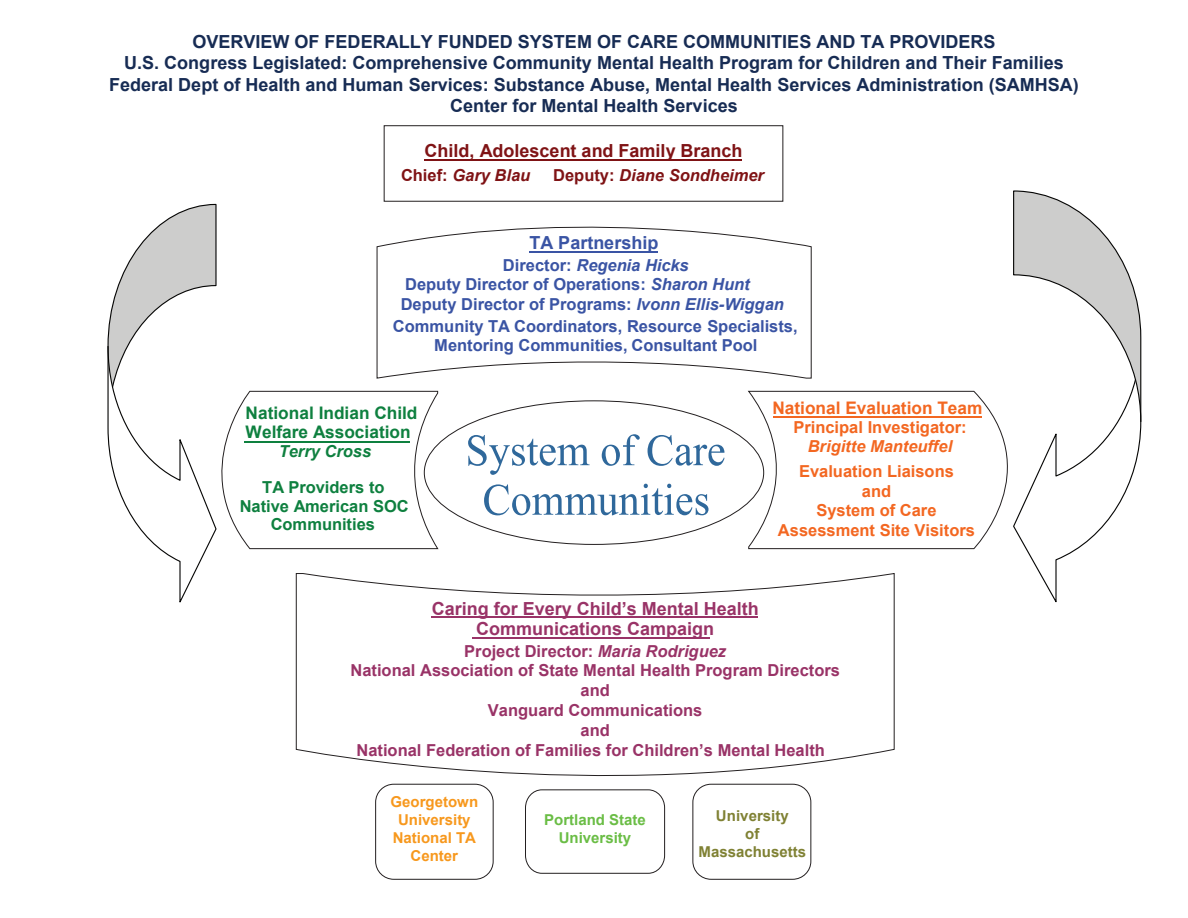
<style>
.page{position:relative;width:1188px;height:918px;background:#fff}
.page>*{position:absolute;margin:0;border:0;box-sizing:border-box;transform-origin:0 0}
.t1{font:700 18px/21.6px "Arial";color:#172c54;text-align:center}
.t2{font:700 18px/20.7px "Arial";color:#993367;text-align:center}
.t3{font:700 18px "Arial";color:#7f1315}
.t4{font:700 18px "Arial";color:#3a54a4}
.t5{font:700 17.25px/20px "Arial";color:#0e803f}
.t6{font:700 17.25px "Arial";color:#f36721}
.t7{font:700 16.5px/19.8px "Arial";color:#3a54a4}
.t8{font:700 16.5px/19.8px "Arial";color:#993367;text-align:center}
.t9{font:700 16.5px/19.8px "Arial";color:#f36721;text-align:center}
.t10{font:700 16.5px/18.6px "Arial";color:#0e803f;text-align:center}
.t11{font:italic 700 16.5px "Arial";color:#7f1315}
.t12{font:italic 700 16.5px "Arial";color:#f36721}
.t13{font:italic 700 16.5px "Arial";color:#0e803f}
.t14{font:700 15px/18px "Arial";color:#f7981d;text-align:center}
.t15{font:700 15px/18px "Arial";color:#7f8133;text-align:center}
.t16{font:700 15px/18px "Arial";color:#6abd45;text-align:center}
.s1{font-style:normal}
.s2{font-style:italic}
.s3{font-style:italic;font-size:16.65px}
</style>
<div class="page">
<div style="left:375px;top:784px;width:119px;height:96px;border:1px solid #231f20;border-radius:18px"></div>
<div style="left:692px;top:784px;width:119px;height:96px;border:1px solid #231f20;border-radius:18px"></div>
<div style="left:525px;top:789px;width:140px;height:85px;border:1px solid #231f20;border-radius:17px"></div>
<svg style="left:468px;top:435px;width:122px;height:40px"></svg>
<svg style="left:602px;top:434px;width:38px;height:32px"></svg>
<svg style="left:648px;top:435px;width:76px;height:31px"></svg>
<svg style="left:484px;top:484px;width:225px;height:31px"></svg>
<svg style="left:1013px;top:190px;width:129px;height:413px"></svg>
<svg style="left:1014px;top:191px;width:128px;height:232px"></svg>
<hr style="left:425px;top:159px;width:317px;height:1px;background:#7f1315">
<div style="left:384px;top:125px;width:399px;height:77px;border:1px solid #231f20"></div>
<svg style="left:439px;top:226px;width:373px;height:153px"></svg>
<svg style="left:296px;top:573px;width:599px;height:235px"></svg>
<hr style="left:431px;top:616px;width:327px;height:2px;background:#993367">
<svg style="left:747px;top:391px;width:302px;height:158px"></svg>
<svg style="left:107px;top:204px;width:332px;height:398px"></svg>
<p class="t1" style="left:109px;top:31px;width:971px">OVERVIEW OF FEDERALLY FUNDED SYSTEM OF CARE COMMUNITIES AND TA PROVIDERS<br>U.S. Congress Legislated: Comprehensive Community Mental Health Program for Children and Their Families Federal Dept of Health and Human Services: Substance Abuse, Mental Health Services Administration (SAMHSA)<br>Center for Mental Health Services</p>
<p class="t3" style="left:425px;top:138px;width:319px">Child, Adolescent and Family Branch</p>
<p class="t11" style="left:401px;top:165px;width:131px"><span class="s1">Chief:</span> Gary Blau</p>
<p class="t11" style="left:553px;top:165px;width:212px"><span class="s1">Deputy:</span> Diane Sondheimer</p>
<p class="t4" style="left:529px;top:231px;width:130px">TA Partnership</p>
<p class="t7" style="left:401px;top:255px;width:385px;text-indent:102px">Director: <span class="s2">Regenia Hicks<br></span>Deputy Director of Operations: <span class="s3">Sharon Hunt<br></span>Deputy Director of Programs: <span class="s2">Ivonn Ellis-Wiggan</span></p>
<p class="t7" style="left:393px;top:318px;width:406px;line-height:18.9px;text-align:center">Community TA Coordinators, Resource Specialists,<br>Mentoring Communities, Consultant Pool</p>
<p class="t5" style="left:246px;top:403px;width:173px">National Indian Child<br>Welfare Association</p>
<p class="t13" style="left:279px;top:440px;width:94px">Terry Cross</p>
<p class="t10" style="left:240px;top:479px;width:171px">TA Providers to<br>Native American SOC<br>Communities</p>
<p class="t6" style="left:772px;top:397px;width:212px">National Evaluation Team</p>
<p class="t9" style="left:793px;top:417px;width:175px">Principal Investigator:</p>
<p class="t12" style="left:808px;top:436px;width:146px">Brigitte Manteuffel</p>
<p class="t9" style="left:778px;top:462px;width:199px">Evaluation Liaisons<br>and<br>System of Care<br>Assessment Site Visitors</p>
<p class="t2" style="left:432px;top:599px;width:328px">Caring for Every Child’s Mental Health<br>Communications Campaign</p>
<p class="t8" style="left:350px;top:641px;width:491px">Project Director: <span class="s2">Maria Rodriguez<br></span>National Association of State Mental Health Program Directors and<br>Vanguard Communications<br>and<br>National Federation of Families for Children’s Mental Health</p>
<p class="t14" style="left:390px;top:793px;width:89px">Georgetown<br>University<br>National TA<br>Center</p>
<p class="t16" style="left:544px;top:811px;width:103px">Portland State<br>University</p>
<p class="t15" style="left:699px;top:807px;width:109px">University<br>of<br>Massachusetts</p>
</div>
